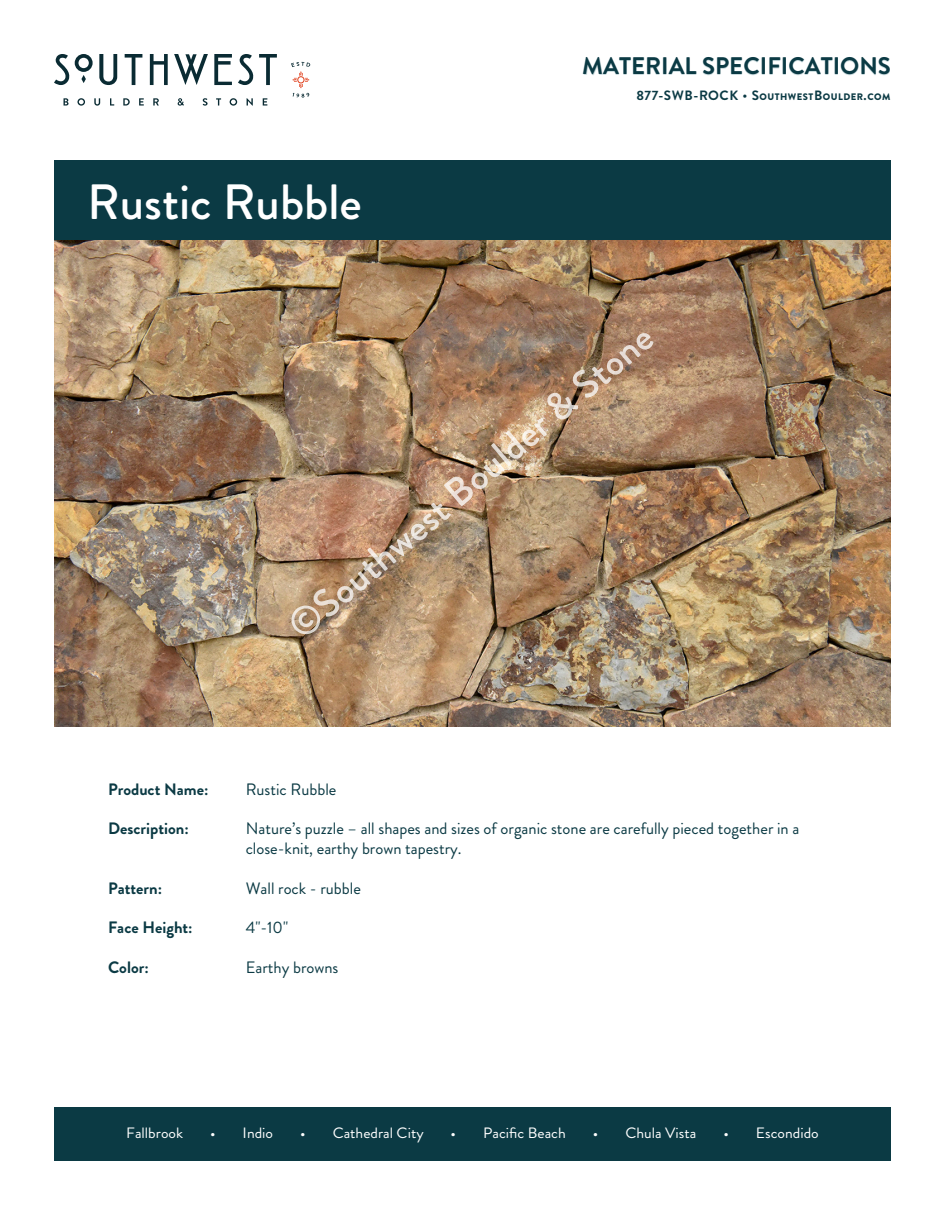
<style>
.page{position:relative;width:945px;height:1215px;background:#fff}
.page>*{position:absolute;margin:0;border:0;box-sizing:border-box;transform-origin:0 0}
.t1{font:500 49.5px "Brandon Grotesque";color:#fff}
.t2{font:700 24px "Brandon Grotesque";color:#0b3a44}
.t3{font:16.5px/19.8px "Brandon Grotesque";color:#0b3a44}
.t4{font:700 16.5px "Brandon Grotesque";color:#0b3a44}
.t5{font:15px "Brandon Grotesque";color:#fff;scale:1.04 1}
.t6{font:900 9.45px "Brandon Grotesque";letter-spacing:.05em;color:#0b3a44}
.s1{font-weight:700;font-size:13.5px}
.s2{font-weight:500;font-size:13.5px}
</style>
<div class="page">
<div style="left:54px;top:1107px;width:837px;height:54px;background:#0b3a44"></div>
<div style="left:54px;top:160px;width:837px;height:81px;background:#0b3a44"></div>
<svg style="left:291px;top:62px;width:19px;height:36px"></svg>
<svg style="left:64px;top:98px;width:5px;height:8px"></svg>
<svg style="left:77px;top:98px;width:8px;height:8px"></svg>
<svg style="left:94px;top:98px;width:6px;height:8px"></svg>
<svg style="left:110px;top:98px;width:4px;height:8px"></svg>
<svg style="left:123px;top:98px;width:7px;height:8px"></svg>
<svg style="left:139px;top:98px;width:5px;height:8px"></svg>
<svg style="left:153px;top:98px;width:6px;height:8px"></svg>
<svg style="left:178px;top:98px;width:6px;height:8px"></svg>
<svg style="left:203px;top:98px;width:5px;height:8px"></svg>
<svg style="left:216px;top:98px;width:5px;height:8px"></svg>
<svg style="left:230px;top:98px;width:7px;height:8px"></svg>
<svg style="left:247px;top:98px;width:6px;height:8px"></svg>
<svg style="left:263px;top:98px;width:4px;height:8px"></svg>
<svg style="left:238px;top:54px;width:15px;height:31px"></svg>
<svg style="left:214px;top:54px;width:18px;height:31px"></svg>
<svg style="left:259px;top:54px;width:18px;height:31px"></svg>
<svg style="left:150px;top:54px;width:18px;height:31px"></svg>
<svg style="left:99px;top:54px;width:18px;height:31px"></svg>
<svg style="left:54px;top:54px;width:15px;height:31px"></svg>
<svg style="left:75px;top:54px;width:18px;height:29px"></svg>
<svg style="left:125px;top:54px;width:17px;height:31px"></svg>
<svg style="left:174px;top:54px;width:34px;height:31px"></svg>
<img style="left:54px;top:241px;width:837px;height:486px">
<img style="left:292px;top:333px;width:361px;height:301px">
<h2 class="t2" style="left:582px;top:49px;width:310px">MATERIAL SPECIFICATIONS</h2>
<h1 class="t1" style="left:87px;top:168px;width:276px">Rustic Rubble</h1>
<p class="t6" style="left:637px;top:90px;width:256px"><span class="s1">877-SWB-ROCK</span> <span class="s2">•</span> <span class="s1">S</span>OUTHWEST<span class="s1">B</span>OULDER<span class="s1">.</span>COM</p>
<p class="t4" style="left:108px;top:777px;width:102px">Product Name:</p>
<p class="t4" style="left:108px;top:817px;width:82px">Description:</p>
<p class="t4" style="left:108px;top:876px;width:56px">Pattern:</p>
<p class="t4" style="left:108px;top:916px;width:86px">Face Height:</p>
<p class="t4" style="left:108px;top:956px;width:42px">Color:</p>
<p class="t3" style="left:246px;top:779px;width:92px">Rustic Rubble</p>
<p class="t3" style="left:246px;top:819px;width:555px">Nature’s puzzle – all shapes and sizes of organic stone are carefully pieced together in a close-knit, earthy brown tapestry.</p>
<p class="t3" style="left:246px;top:878px;width:117px">Wall rock - rubble</p>
<p class="t3" style="left:246px;top:918px;width:44px">4"-10"</p>
<p class="t3" style="left:246px;top:958px;width:94px">Earthy browns</p>
<p class="t5" style="left:126px;top:1122px;width:56px">Fallbrook</p>
<p class="t5" style="left:210px;top:1122px;width:62px">• Indio</p>
<p class="t5" style="left:300px;top:1122px;width:120px">• Cathedral City</p>
<p class="t5" style="left:451px;top:1122px;width:112px">• Pacific Beach</p>
<p class="t5" style="left:593px;top:1122px;width:101px">• Chula Vista</p>
<p class="t5" style="left:723px;top:1122px;width:93px">• Escondido</p>
</div>
